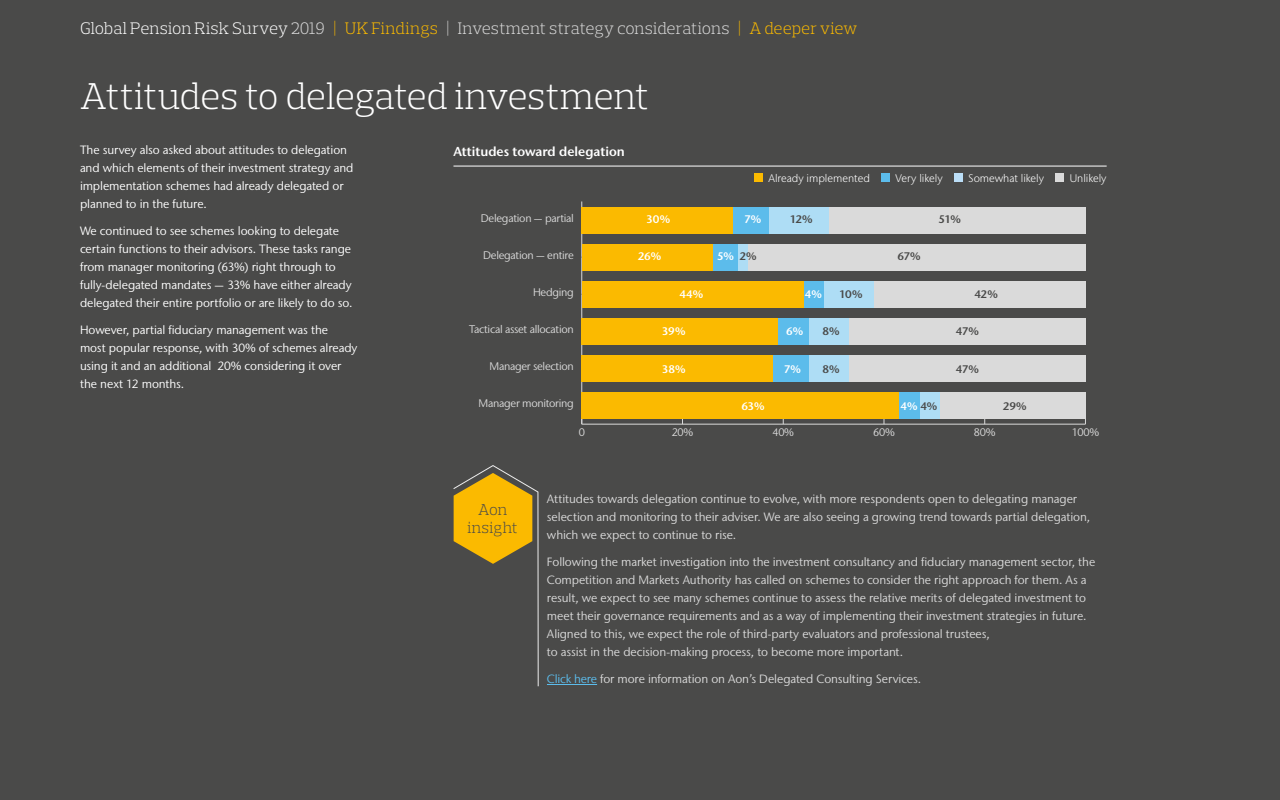
<style>
.page{position:relative;width:1280px;height:800px;background:#4a4a49}
.page>*{position:absolute;margin:0;border:0;box-sizing:border-box;transform-origin:0 0}
.t1{font:300 38px "Prelo Slab";letter-spacing:-.015em;color:#fff}
.t2{font:300 17px "Prelo Slab";color:#dadada}
.t3{font:300 16px/18px "Prelo Slab";letter-spacing:.01em;color:#4a4a49;text-align:center}
.t4{font:600 13px "Stone Sans IIITC Std";color:#fff}
.t5{font:12px/18px "Stone Sans IIITC Std";letter-spacing:-.005em;color:#dadada}
.t6{font:12px/18px "Stone Sans IIITC Std";letter-spacing:-.005em;color:#fff}
.t7{font:11px "Stone Sans IIITC Pro";letter-spacing:-.025em;color:#dadada}
.t8{font:300 11px "Stone Sans IIITC Std";color:#fff}
.t9{font:600 11px "Stone Sans IIITC Std";letter-spacing:-.015em;color:#fff}
.t10{font:600 11px "Stone Sans IIITC Std";letter-spacing:-.05em;color:#4a4a49}
.s1{color:#fff}
.s2{color:#fbba00}
.s3{color:#4a4a49}
.s4{color:#5cbceb}
</style>
<div class="page">
<hr style="left:453px;top:166px;width:654px;height:1px;background:#fff">
<div style="left:754px;top:173px;width:9px;height:9px;background:#fbba00"></div>
<div style="left:881px;top:173px;width:9px;height:9px;background:#5cbceb"></div>
<div style="left:954px;top:173px;width:9px;height:9px;background:#bbdef7"></div>
<div style="left:1055px;top:173px;width:9px;height:9px;background:#dadada"></div>
<hr style="left:582px;top:424px;width:503px;height:1px;background:#dadada">
<hr style="left:582px;top:201px;width:1px;height:223px;background:#dadada">
<div style="left:939px;top:392px;width:146px;height:27px;background:#dadada"></div>
<div style="left:849px;top:355px;width:236px;height:27px;background:#dadada"></div>
<div style="left:849px;top:318px;width:236px;height:27px;background:#dadada"></div>
<div style="left:874px;top:281px;width:211px;height:27px;background:#dadada"></div>
<div style="left:748px;top:244px;width:337px;height:27px;background:#dadada"></div>
<div style="left:829px;top:207px;width:256px;height:26px;background:#dadada"></div>
<div style="left:919px;top:392px;width:20px;height:27px;background:#aeddf5"></div>
<div style="left:808px;top:355px;width:41px;height:27px;background:#aeddf5"></div>
<div style="left:808px;top:318px;width:41px;height:27px;background:#aeddf5"></div>
<div style="left:824px;top:281px;width:50px;height:27px;background:#aeddf5"></div>
<div style="left:738px;top:244px;width:10px;height:27px;background:#aeddf5"></div>
<div style="left:768px;top:207px;width:61px;height:26px;background:#aeddf5"></div>
<div style="left:899px;top:392px;width:20px;height:27px;background:#5cbceb"></div>
<div style="left:773px;top:355px;width:35px;height:27px;background:#5cbceb"></div>
<div style="left:778px;top:318px;width:30px;height:27px;background:#5cbceb"></div>
<div style="left:803px;top:281px;width:21px;height:27px;background:#5cbceb"></div>
<div style="left:713px;top:244px;width:25px;height:27px;background:#5cbceb"></div>
<div style="left:733px;top:207px;width:35px;height:26px;background:#5cbceb"></div>
<div style="left:582px;top:392px;width:317px;height:27px;background:#fbba00"></div>
<div style="left:582px;top:355px;width:191px;height:27px;background:#fbba00"></div>
<div style="left:582px;top:318px;width:196px;height:27px;background:#fbba00"></div>
<div style="left:582px;top:281px;width:221px;height:27px;background:#fbba00"></div>
<div style="left:582px;top:244px;width:131px;height:27px;background:#fbba00"></div>
<div style="left:582px;top:207px;width:151px;height:26px;background:#fbba00"></div>
<hr style="left:547px;top:684px;width:50px;height:1px;background:#5cbceb">
<svg style="left:453px;top:465px;width:86px;height:222px"></svg>
<h2 class="t2" style="left:80px;top:18px;width:779px"><span class="s1">Global Pension Risk Survey</span> 2019 <span class="s2">| UK Findings</span> | Investment strategy considerations <span class="s2">| A deeper view</span></h2>
<h1 class="t1" style="left:80px;top:72px;width:571px">Attitudes to delegated investment</h1>
<p class="t6" style="left:80px;top:141px;width:275px">The survey also asked about attitudes to delegation and which elements of their investment strategy and implementation schemes had already delegated or planned to in the future.</p>
<p class="t6" style="left:80px;top:222px;width:274px">We continued to see schemes looking to delegate certain functions to their advisors. These tasks range from manager monitoring (63%) right through to fully-delegated mandates — 33% have either already delegated their entire portfolio or are likely to do so.</p>
<p class="t6" style="left:80px;top:321px;width:279px">However, partial fiduciary management was the<br>most popular response, with 30% of schemes already using it and an additional 20% considering it over the next 12 months.</p>
<p class="t4" style="left:453px;top:143px;width:173px">Attitudes toward delegation</p>
<p class="t8" style="left:768px;top:172px;width:103px">Already implemented</p>
<p class="t8" style="left:896px;top:172px;width:49px">Very likely</p>
<p class="t8" style="left:968px;top:172px;width:77px">Somewhat likely</p>
<p class="t8" style="left:1070px;top:172px;width:38px">Unlikely</p>
<p class="t7" style="left:481px;top:211px;width:95px">Delegation — partial</p>
<p class="t9" style="left:646px;top:212px;width:25px">30%</p>
<p class="t9" style="left:744px;top:212px;width:19px">7%</p>
<p class="t10" style="left:790px;top:212px;width:25px">12%</p>
<p class="t10" style="left:939px;top:212px;width:24px">51%</p>
<p class="t10" style="left:897px;top:249px;width:25px">67%</p>
<p class="t7" style="left:483px;top:248px;width:92px">Delegation — entire</p>
<p class="t10" style="left:740px;top:249px;width:19px">2%</p>
<p class="t9" style="left:638px;top:249px;width:25px">26%</p>
<p class="t9" style="left:717px;top:249px;width:18px">5%</p>
<p class="t7" style="left:533px;top:285px;width:42px">Hedging</p>
<p class="t10" style="left:974px;top:287px;width:25px">42%</p>
<p class="t10" style="left:956px;top:324px;width:25px">47%</p>
<p class="t10" style="left:956px;top:362px;width:25px">47%</p>
<p class="t10" style="left:839px;top:287px;width:25px">10%</p>
<p class="t9" style="left:805px;top:287px;width:18px">4%</p>
<p class="t9" style="left:679px;top:287px;width:25px">44%</p>
<p class="t9" style="left:662px;top:324px;width:25px">39%</p>
<p class="t9" style="left:662px;top:362px;width:25px">38%</p>
<p class="t7" style="left:469px;top:323px;width:106px">Tactical asset allocation</p>
<p class="t10" style="left:822px;top:324px;width:19px">8%</p>
<p class="t10" style="left:822px;top:362px;width:19px">8%</p>
<p class="t9" style="left:786px;top:324px;width:18px">6%</p>
<p class="t7" style="left:490px;top:360px;width:86px">Manager selection</p>
<p class="t9" style="left:784px;top:362px;width:19px">7%</p>
<p class="t7" style="left:479px;top:397px;width:97px">Manager monitoring</p>
<p class="t9" style="left:741px;top:399px;width:25px">63%</p>
<p class="t9" style="left:901px;top:399px;width:38px">4% <span class="s3">4%</span></p>
<p class="t10" style="left:1003px;top:399px;width:25px">29%</p>
<h3 class="t3" style="left:467px;top:501px;width:52px">Aon insight</h3>
<p class="t7" style="left:579px;top:426px;width:8px">0</p>
<p class="t7" style="left:672px;top:426px;width:23px">20%</p>
<p class="t7" style="left:772px;top:426px;width:23px">40%</p>
<p class="t7" style="left:873px;top:426px;width:23px">60%</p>
<p class="t7" style="left:974px;top:426px;width:23px">80%</p>
<p class="t7" style="left:1072px;top:426px;width:29px">100%</p>
<p class="t5" style="left:547px;top:490px;width:545px">Attitudes towards delegation continue to evolve, with more respondents open to delegating manager selection and monitoring to their adviser. We are also seeing a growing trend towards partial delegation, which we expect to continue to rise.</p>
<p class="t5" style="left:547px;top:553px;width:550px">Following the market investigation into the investment consultancy and fiduciary management sector, the Competition and Markets Authority has called on schemes to consider the right approach for them. As a result, we expect to see many schemes continue to assess the relative merits of delegated investment to meet their governance requirements and as a way of implementing their investment strategies in future.<br>Aligned to this, we expect the role of third-party evaluators and professional trustees,<br>to assist in the decision-making process, to become more important.</p>
<p class="t5" style="left:547px;top:670px;width:376px"><span class="s4">Click here</span> for more information on Aon’s Delegated Consulting Services.</p>
</div>
